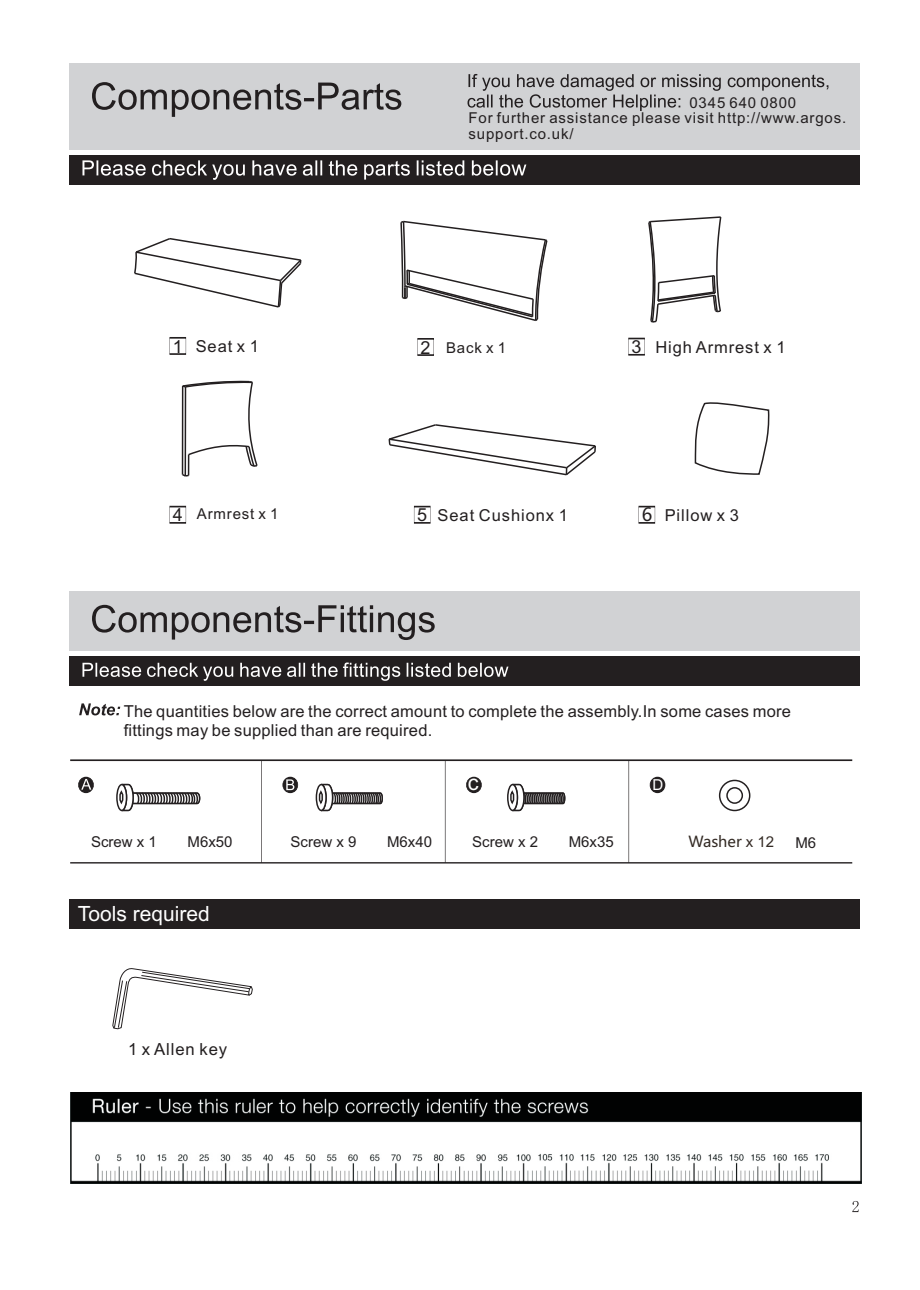
<style>
.page{position:relative;width:920px;height:1290px;background:#fff}
.page>*{position:absolute;margin:0;border:0;box-sizing:border-box;transform-origin:0 0}
.t1{font:21.6px "Arial";color:#fff}
.t2{font:21px "Arial";color:#fff}
.t3{font:18px "Arial";color:#231f20}
.t4{font:16.65px "Arial";letter-spacing:.055em;color:#231f20}
.t5{font:16.5px/18.5px "Arial";letter-spacing:.015em;color:#231f20}
.t6{font:16.5px "Arial";letter-spacing:.055em;color:#231f20}
.t7{font:15px/15.1px "Arial";letter-spacing:.055em;color:#231f20}
.t8{font:15px "Microsoft Ya Hei";color:#342b25}
.t9{font:15px "Arial";color:#fff}
.s1{font-family:"Microsoft Ya Hei";font-size:18px}
.s2{font-family:"Arial"}
</style>
<div class="page">
<div style="left:69px;top:63px;width:791px;height:87px;background:#d1d2d4"></div>
<svg style="left:92px;top:82px;width:309px;height:35px"></svg>
<div style="left:69px;top:155px;width:791px;height:30px;background:#231f20"></div>
<svg style="left:852px;top:1201px;width:7px;height:11px"></svg>
<div style="left:69px;top:591px;width:791px;height:60px;background:#d1d2d4"></div>
<svg style="left:92px;top:605px;width:343px;height:35px"></svg>
<svg style="left:467px;top:74px;width:361px;height:37px"></svg>
<div style="left:69px;top:656px;width:791px;height:30px;background:#231f20"></div>
<svg style="left:79px;top:703px;width:41px;height:12px"></svg>
<svg style="left:82px;top:662px;width:426px;height:19px"></svg>
<svg style="left:82px;top:160px;width:444px;height:20px"></svg>
<div style="left:169px;top:337px;width:17px;height:17px;border:1px solid #231f20"></div>
<div style="left:417px;top:338px;width:17px;height:17px;border:1px solid #231f20"></div>
<div style="left:628px;top:338px;width:17px;height:17px;border:1px solid #231f20"></div>
<img style="left:70px;top:1092px;width:792px;height:92px">
<div style="left:69px;top:899px;width:791px;height:30px;background:#231f20"></div>
<svg style="left:112px;top:968px;width:141px;height:61px"></svg>
<div style="left:169px;top:506px;width:17px;height:17px;border:1px solid #231f20"></div>
<svg style="left:388px;top:424px;width:208px;height:52px"></svg>
<svg style="left:694px;top:402px;width:76px;height:73px"></svg>
<div style="left:414px;top:506px;width:17px;height:17px;border:1px solid #231f20"></div>
<div style="left:638px;top:506px;width:17px;height:17px;border:1px solid #231f20"></div>
<svg style="left:181px;top:380px;width:77px;height:97px"></svg>
<svg style="left:134px;top:238px;width:168px;height:70px"></svg>
<svg style="left:648px;top:216px;width:74px;height:107px"></svg>
<svg style="left:400px;top:220px;width:148px;height:101px"></svg>
<hr style="left:261px;top:760px;width:1px;height:103px;background:#231f20">
<hr style="left:445px;top:760px;width:1px;height:103px;background:#231f20">
<hr style="left:629px;top:760px;width:1px;height:103px;background:#231f20">
<hr style="left:70px;top:760px;width:782px;height:1px;background:#231f20">
<hr style="left:70px;top:862px;width:782px;height:1px;background:#231f20">
<div style="left:283px;top:777px;width:15px;height:15px;background:#231f20;border-radius:50%"></div>
<div style="left:466px;top:777px;width:15px;height:15px;background:#231f20;border-radius:50%"></div>
<div style="left:650px;top:777px;width:15px;height:15px;background:#231f20;border-radius:50%"></div>
<div style="left:283px;top:777px;width:15px;height:16px;border:1px solid #231f20;border-radius:50%"></div>
<div style="left:466px;top:777px;width:16px;height:16px;border:1px solid #231f20;border-radius:50%"></div>
<div style="left:650px;top:777px;width:15px;height:16px;border:1px solid #231f20;border-radius:50%"></div>
<div style="left:78px;top:777px;width:15px;height:15px;background:#231f20;border-radius:50%"></div>
<div style="left:78px;top:777px;width:16px;height:16px;border:1px solid #231f20;border-radius:50%"></div>
<svg style="left:81px;top:779px;width:10px;height:11px"></svg>
<svg style="left:116px;top:783px;width:85px;height:29px"></svg>
<svg style="left:718px;top:779px;width:33px;height:33px"></svg>
<svg style="left:286px;top:779px;width:97px;height:33px"></svg>
<svg style="left:507px;top:783px;width:59px;height:29px"></svg>
<p class="t7" style="left:469px;top:96px;width:379px;text-indent:221px">0345 640 0800<br>For further assistance please visit http://www.argos.</p>
<p class="t7" style="left:469px;top:128px;width:107px">support.co.uk/</p>
<p class="t3" style="left:173px;top:339px;width:12px">1</p>
<p class="t3" style="left:421px;top:340px;width:12px">2</p>
<p class="t3" style="left:631px;top:340px;width:12px">3</p>
<p class="t5" style="left:196px;top:339px;width:65px">Seat x 1</p>
<p class="t7" style="left:446px;top:342px;width:62px">Back x 1</p>
<p class="t6" style="left:655px;top:341px;width:132px">High Armrest x 1</p>
<p class="t3" style="left:173px;top:508px;width:12px">4</p>
<p class="t6" style="left:438px;top:509px;width:132px">Seat Cushionx 1</p>
<p class="t7" style="left:197px;top:508px;width:83px">Armrest x 1</p>
<p class="t3" style="left:417px;top:508px;width:12px">5</p>
<p class="t5" style="left:642px;top:507px;width:99px"><span class="s1">6</span> Pillow x 3</p>
<p class="t5" style="left:124px;top:704px;width:669px">The quantities below are the correct amount to complete the assembly.In some cases more fittings may be supplied than are required.</p>
<h1 class="t1" style="left:468px;top:775px;width:12px">с</h1>
<p class="t9" style="left:653px;top:779px;width:12px">D</p>
<p class="t7" style="left:91px;top:835px;width:67px">Screw x 1</p>
<p class="t7" style="left:188px;top:835px;width:47px">M6x50</p>
<p class="t7" style="left:291px;top:835px;width:67px">Screw x 9</p>
<p class="t7" style="left:387px;top:835px;width:47px">M6x40</p>
<p class="t7" style="left:472px;top:835px;width:67px">Screw x 2</p>
<p class="t7" style="left:569px;top:835px;width:47px">M6x35</p>
<p class="t8" style="left:688px;top:835px;width:87px">Washer <span class="s2">x 12</span></p>
<p class="t7" style="left:795px;top:836px;width:22px">M6</p>
<p class="t2" style="left:78px;top:906px;width:133px">Tools required</p>
<p class="t4" style="left:128px;top:1042px;width:101px">1 x Allen key</p>
</div>
